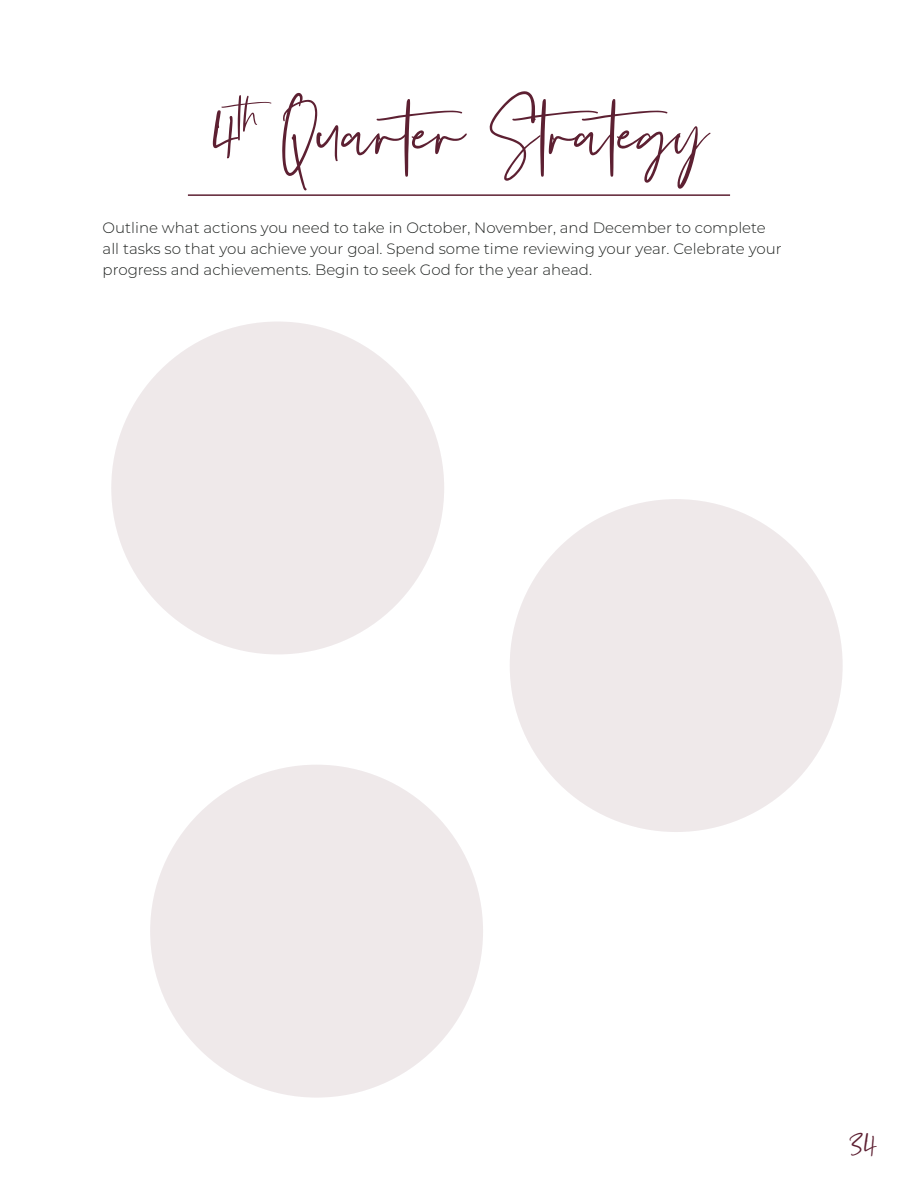
<style>
.page{position:relative;width:918px;height:1188px;background:#fff}
.page>*{position:absolute;margin:0;border:0;box-sizing:border-box;transform-origin:0 0}
.t1{font:93px "Silver South Script";color:#5d2032}
.t2{font:45px "Silver South Script";color:#5d2032}
.t3{font:300 15px/21px "Montserrat";color:#1f2220}
</style>
<div class="page">
<hr style="left:188px;top:194px;width:542px;height:2px;background:#5d2032">
<div style="left:111px;top:321px;width:333px;height:333px;background:#efe9ea;border-radius:50%"></div>
<div style="left:510px;top:499px;width:333px;height:333px;background:#efe9ea;border-radius:50%"></div>
<div style="left:150px;top:765px;width:333px;height:333px;background:#efe9ea;border-radius:50%"></div>
<p class="t1" style="left:210px;top:79px;width:500px">4<sup>th</sup> Quarter Strategy</p>
<p class="t3" style="left:103px;top:216px;width:681px">Outline what actions you need to take in October, November, and December to complete all tasks so that you achieve your goal. Spend some time reviewing your year. Celebrate your progress and achievements. Begin to seek God for the year ahead.</p>
<h2 class="t2" style="left:849px;top:1118px;width:29px">34</h2>
</div>
